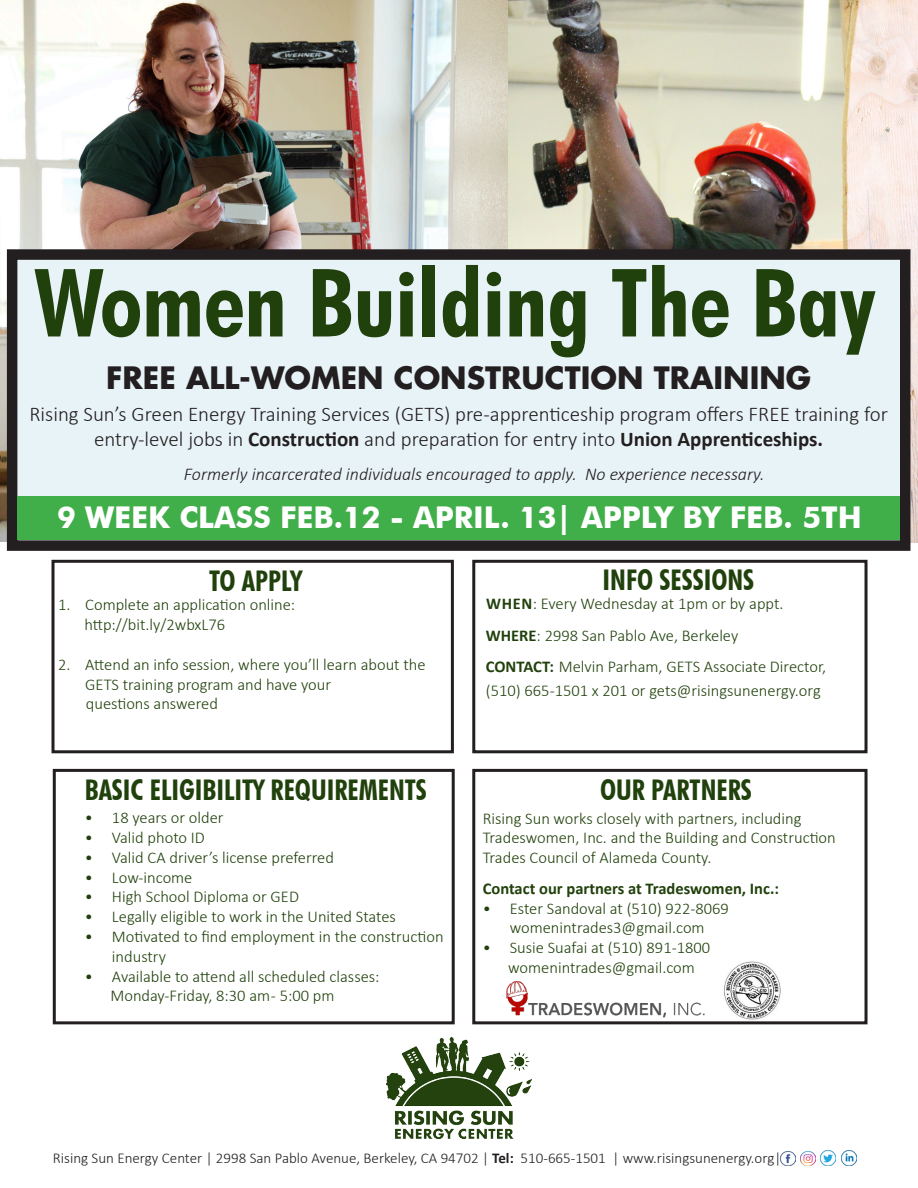
<style>
.page{position:relative;width:918px;height:1188px;background:#fff}
.page>*{position:absolute;margin:0;border:0;box-sizing:border-box;transform-origin:0 0}
.t1{font:700 condensed 94.5px "Futura BT";color:#21410c}
.t2{font:700 30px "Futura BT";color:#fff}
.t3{font:700 30px "Futura Std";color:#231f20}
.t4{font:700 condensed 28.5px "Futura BT";color:#21410c}
.t5{font:300 21px/25.2px "Calibri";color:#231f20;text-align:center}
.t6{font:italic 300 18px "Calibri";color:#231f20}
.t7{font:300 16.5px/19.8px "Calibri";color:#21410c}
.t8{font:700 16.5px "Calibri";color:#21410c}
.t9{font:300 15px "Calibri";color:#231f20}
.s1{font-weight:700}
</style>
<div class="page">
<img style="left:0;top:0;width:508px;height:542px">
<img style="left:508px;top:0;width:410px;height:542px">
<div style="left:12px;top:255px;width:893px;height:291px;background:#e8f3f7"></div>
<div style="left:7px;top:249px;width:903px;height:302px;border:10px solid #231f20"></div>
<div style="left:17px;top:497px;width:883px;height:43px;background:#40ae49"></div>
<img style="left:507px;top:982px;width:198px;height:36px">
<img style="left:724px;top:961px;width:57px;height:59px">
<div style="left:472px;top:769px;width:396px;height:255px;border:3px solid #231f20"></div>
<img style="left:386px;top:1037px;width:145px;height:102px">
<div style="left:472px;top:560px;width:396px;height:193px;border:3px solid #231f20"></div>
<div style="left:52px;top:560px;width:402px;height:193px;border:3px solid #231f20"></div>
<img style="left:781px;top:1151px;width:14px;height:15px">
<img style="left:801px;top:1151px;width:15px;height:15px">
<img style="left:821px;top:1151px;width:15px;height:15px">
<img style="left:841px;top:1151px;width:15px;height:15px">
<div style="left:53px;top:769px;width:402px;height:255px;border:3px solid #231f20"></div>
<svg style="left:224px;top:204px;width:42px;height:16px"></svg>
<p class="t1" style="left:34px;top:245px;width:842px">Women Building The Bay</p>
<p class="t3" style="left:106px;top:357px;width:706px">FREE ALL-WOMEN CONSTRUCTION TRAINING</p>
<p class="t5" style="left:29px;top:401px;width:860px">Rising Sun’s Green Energy Training Services (GETS) pre-apprenticeship program offers FREE training for entry-level jobs in <span class="s1">Construction</span> and preparation for entry into <span class="s1">Union Apprenticeships.</span></p>
<p class="t6" style="left:184px;top:462px;width:582px">Formerly incarcerated individuals encouraged to apply. No experience necessary.</p>
<p class="t2" style="left:57px;top:500px;width:806px">9 WEEK CLASS FEB.12 - APRIL. 13| APPLY BY FEB. 5TH</p>
<p class="t4" style="left:209px;top:563px;width:94px">TO APPLY</p>
<p class="t7" style="left:58px;top:595px;width:239px">1. Complete an application online:</p>
<p class="t7" style="left:84px;top:615px;width:142px">http://bit.ly/2wbxL76</p>
<p class="t7" style="left:85px;top:654px;width:342px;text-indent:-27px">2. Attend an info session, where you’ll learn about the<br>GETS training program and have your</p>
<p class="t7" style="left:86px;top:694px;width:134px">questions answered</p>
<p class="t4" style="left:85px;top:772px;width:344px">BASIC ELIGIBILITY REQUIREMENTS</p>
<p class="t7" style="left:85px;top:808px;width:140px">• 18 years or older</p>
<p class="t7" style="left:85px;top:827px;width:121px">• Valid photo ID</p>
<p class="t7" style="left:85px;top:847px;width:250px">• Valid CA driver’s license preferred</p>
<p class="t7" style="left:85px;top:867px;width:109px">• Low-income</p>
<p class="t7" style="left:85px;top:887px;width:216px">• High School Diploma or GED</p>
<p class="t7" style="left:85px;top:907px;width:312px">• Legally eligible to work in the United States</p>
<p class="t7" style="left:112px;top:926px;width:333px;text-indent:-27px">• Motivated to find employment in the construction industry</p>
<p class="t7" style="left:85px;top:966px;width:296px">• Available to attend all scheduled classes:</p>
<p class="t7" style="left:110px;top:986px;width:226px">Monday-Friday, 8:30 am - 5:00 pm</p>
<p class="t4" style="left:603px;top:562px;width:153px">INFO SESSIONS</p>
<p class="t7" style="left:486px;top:594px;width:299px"><span class="s1">WHEN</span>: Every Wednesday at 1pm or by appt.</p>
<p class="t7" style="left:486px;top:625px;width:254px"><span class="s1">WHERE</span>: 2998 San Pablo Ave, Berkeley</p>
<p class="t7" style="left:486px;top:657px;width:342px"><span class="s1">CONTACT:</span> Melvin Parham, GETS Associate Director,</p>
<p class="t7" style="left:486px;top:681px;width:336px">(510) 665-1501 x 201 or gets@risingsunenergy.org</p>
<p class="t4" style="left:600px;top:773px;width:153px">OUR PARTNERS</p>
<p class="t7" style="left:483px;top:808px;width:320px">Rising Sun works closely with partners, including</p>
<p class="t7" style="left:483px;top:828px;width:355px">Tradeswomen, Inc. and the Building and Construction<br>Trades Council of Alameda County.</p>
<p class="t8" style="left:483px;top:877px;width:298px">Contact our partners at Tradeswomen, Inc.:</p>
<p class="t7" style="left:483px;top:898px;width:248px">• Ester Sandoval at (510) 922-8069</p>
<p class="t7" style="left:510px;top:918px;width:196px">womenintrades3@gmail.com</p>
<p class="t7" style="left:483px;top:938px;width:229px">• Susie Suafai at (510) 891-1800</p>
<p class="t7" style="left:508px;top:957px;width:188px">womenintrades@gmail.com</p>
<p class="t9" style="left:53px;top:1148px;width:730px">Rising Sun Energy Center | 2998 San Pablo Avenue, Berkeley, CA 94702 | <span class="s1">Tel:</span> 510-665-1501 | www.risingsunenergy.org|</p>
</div>
